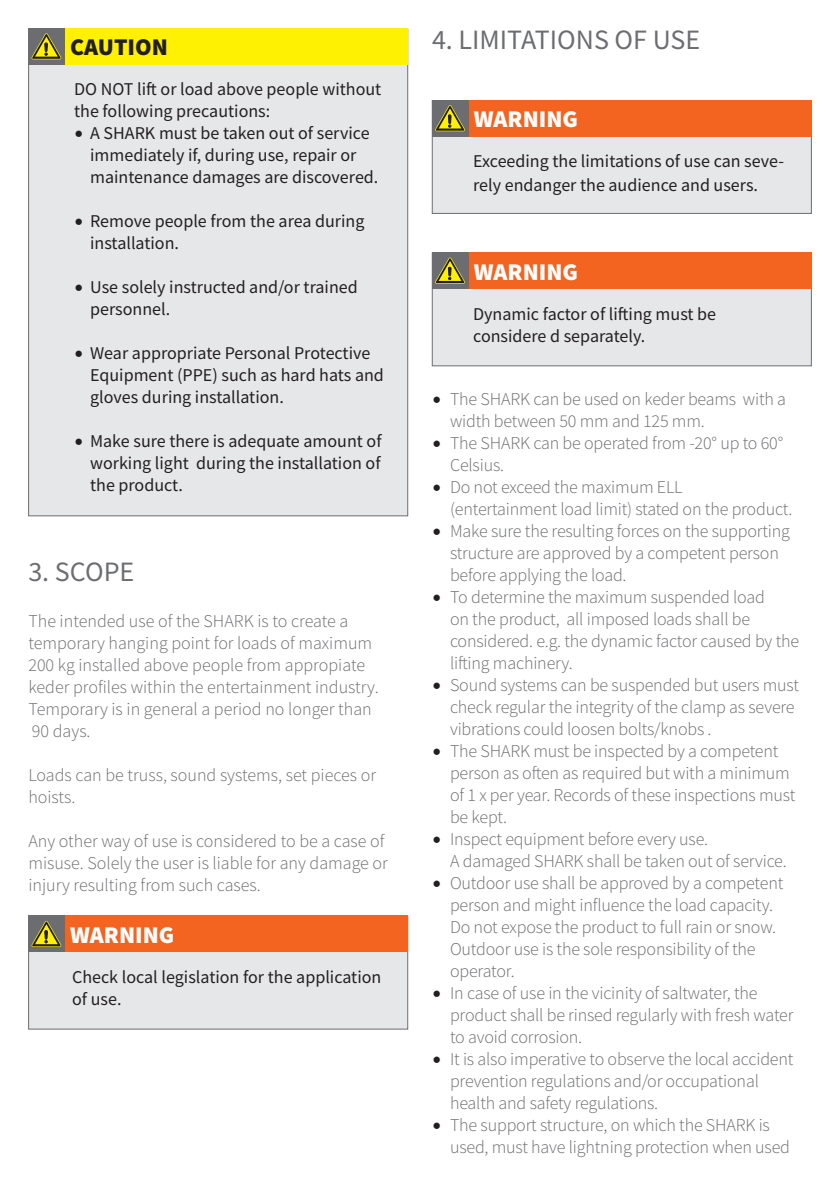
<style>
.page{position:relative;width:840px;height:1191px;background:#fff}
.page>*{position:absolute;margin:0;border:0;box-sizing:border-box;transform-origin:0 0}
.t1{font:28px "Source Sans Pro";color:#6c6d70}
.t2{font:900 24px "Source Sans Pro";color:#fff}
.t3{font:900 24px "Source Sans Pro";color:#231f20}
.t4{font:300 18px/22px "Source Sans Pro";letter-spacing:-.01em;color:#6c6d70}
.t5{font:18px/22px "Source Sans Pro";color:#231f20}
.s1{font-family:"Minion Pro";font-size:24px}
.s2{font-family:"Minion Pro";font-weight:400;font-size:24px;color:#231f20}
</style>
<div class="page">
<div style="left:28px;top:29px;width:380px;height:487px;background:#e6e7e9;border:1px solid #6c6d70"></div>
<div style="left:56px;top:28px;width:352px;height:36px;background:#fff101"></div>
<div style="left:28px;top:28px;width:36px;height:36px;background:#6c6d70"></div>
<svg style="left:31px;top:33px;width:30px;height:26px"></svg>
<div style="left:432px;top:100px;width:379px;height:114px;background:#e6e7e9;border:1px solid #6c6d70"></div>
<div style="left:432px;top:253px;width:379px;height:113px;background:#e6e7e9;border:1px solid #6c6d70"></div>
<div style="left:460px;top:100px;width:351px;height:36px;background:#f36421"></div>
<div style="left:432px;top:100px;width:36px;height:36px;background:#6c6d70"></div>
<svg style="left:435px;top:105px;width:29px;height:26px"></svg>
<div style="left:447px;top:114px;width:4px;height:10px;border:1px solid #231f20"></div>
<div style="left:460px;top:253px;width:351px;height:36px;background:#f36421"></div>
<div style="left:432px;top:253px;width:36px;height:36px;background:#6c6d70"></div>
<svg style="left:435px;top:257px;width:29px;height:27px"></svg>
<div style="left:28px;top:916px;width:380px;height:113px;background:#e6e7e9"></div>
<div style="left:57px;top:916px;width:351px;height:36px;background:#f36421"></div>
<div style="left:28px;top:916px;width:36px;height:36px;background:#6c6d70"></div>
<svg style="left:31px;top:920px;width:30px;height:27px"></svg>
<h2 class="t3" style="left:70px;top:31px;width:99px">CAUTION</h2>
<h1 class="t1" style="left:432px;top:22px;width:269px">4. LIMITATIONS OF USE</h1>
<p class="t5" style="left:74px;top:77px;width:308px">DO NOT lift or load above people without the following precautions:</p>
<p class="t5" style="left:90px;top:121px;width:289px;text-indent:-16px"><span class="s1">•</span> A SHARK must be taken out of service immediately if, during use, repair or maintenance damages are discovered.</p>
<p class="t5" style="left:90px;top:209px;width:276px;text-indent:-16px"><span class="s1">•</span> Remove people from the area during installation.</p>
<p class="t5" style="left:90px;top:275px;width:269px;text-indent:-16px"><span class="s1">•</span> Use solely instructed and/or trained personnel.</p>
<p class="t5" style="left:90px;top:341px;width:295px;text-indent:-16px"><span class="s1">•</span> Wear appropriate Personal Protective<br>Equipment (PPE) such as hard hats and gloves during installation.</p>
<p class="t5" style="left:90px;top:429px;width:293px;text-align:justify;text-indent:-16px"><span class="s1">•</span> Make sure there is adequate amount of working light during the installation of the product.</p>
<h1 class="t1" style="left:28px;top:554px;width:107px">3. SCOPE</h1>
<p class="t4" style="left:28px;top:610px;width:351px">The intended use of the SHARK is to create a temporary hanging point for loads of maximum 200 kg installed above people from appropiate keder profiles within the entertainment industry.<br>Temporary is in general a period no longer than 90 days.</p>
<p class="t4" style="left:28px;top:764px;width:349px">Loads can be truss, sound systems, set pieces or hoists.</p>
<p class="t4" style="left:28px;top:830px;width:361px">Any other way of use is considered to be a case of misuse. Solely the user is liable for any damage or injury resulting from such cases.</p>
<h2 class="t2" style="left:70px;top:918px;width:106px">WARNING</h2>
<p class="t5" style="left:72px;top:966px;width:310px">Check local legislation for the application of use.</p>
<h2 class="t2" style="left:473px;top:103px;width:106px">WARNING</h2>
<p class="t5" style="left:473px;top:149px;width:312px;line-height:24px">Exceeding the limitations of use can seve&shy;rely endanger the audience and users.</p>
<h2 class="t2" style="left:473px;top:255px;width:106px">WARNING</h2>
<p class="t5" style="left:473px;top:303px;width:244px">Dynamic factor of lifting must be considere d separately.</p>
<p class="t4" style="left:450px;top:388px;width:337px;text-indent:-18px"><span class="s2">•</span> The SHARK can be used on keder beams with a width between 50 mm and 125 mm.</p>
<p class="t4" style="left:450px;top:432px;width:334px;text-indent:-18px"><span class="s2">•</span> The SHARK can be operated from -20° up to 60°<br>Celsius.</p>
<p class="t4" style="left:450px;top:476px;width:344px;text-indent:-18px"><span class="s2">•</span> Do not exceed the maximum ELL (entertainment load limit) stated on the product.</p>
<p class="t4" style="left:450px;top:520px;width:341px;text-indent:-18px"><span class="s2">•</span> Make sure the resulting forces on the supporting structure are approved by a competent person before applying the load.</p>
<p class="t4" style="left:450px;top:586px;width:350px;text-indent:-18px"><span class="s2">•</span> To determine the maximum suspended load<br>on the product, all imposed loads shall be considered. e.g. the dynamic factor caused by the lifting machinery.</p>
<p class="t4" style="left:450px;top:674px;width:350px;text-indent:-18px"><span class="s2">•</span> Sound systems can be suspended but users must check regular the integrity of the clamp as severe vibrations could loosen bolts/knobs .</p>
<p class="t4" style="left:450px;top:740px;width:346px;text-indent:-18px"><span class="s2">•</span> The SHARK must be inspected by a competent person as often as required but with a minimum of 1 x per year. Records of these inspections must be kept.</p>
<p class="t4" style="left:450px;top:828px;width:338px;text-indent:-18px"><span class="s2">•</span> Inspect equipment before every use.<br>A damaged SHARK shall be taken out of service.</p>
<p class="t4" style="left:450px;top:872px;width:334px;text-indent:-18px"><span class="s2">•</span> Outdoor use shall be approved by a competent person and might influence the load capacity.<br>Do not expose the product to full rain or snow.<br>Outdoor use is the sole responsibility of the operator.</p>
<p class="t4" style="left:450px;top:982px;width:345px;text-indent:-18px"><span class="s2">•</span> In case of use in the vicinity of saltwater, the product shall be rinsed regularly with fresh water to avoid corrosion.</p>
<p class="t4" style="left:450px;top:1048px;width:345px;text-indent:-18px"><span class="s2">•</span> It is also imperative to observe the local accident prevention regulations and/or occupational health and safety regulations.</p>
<p class="t4" style="left:450px;top:1114px;width:341px;text-indent:-18px"><span class="s2">•</span> The support structure, on which the SHARK is used, must have lightning protection when used</p>
</div>
